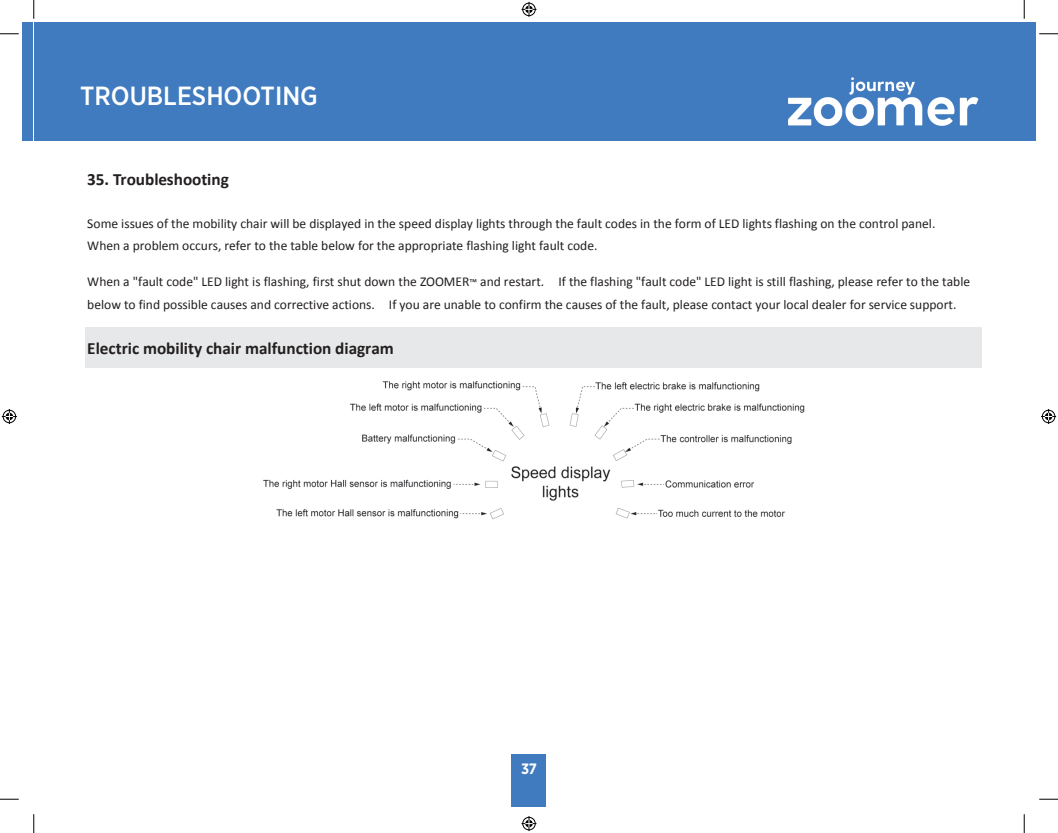
<style>
.page{position:relative;width:1058px;height:833px;background:#fff}
.page>*{position:absolute;margin:0;border:0;box-sizing:border-box;transform-origin:0 0}
.t1{font:500 26.25px "Gotham Narrow";color:#fff}
.t2{font:700 17.25px "Calibri";color:#231f20}
.t3{font:700 15px "Gotham Narrow";color:#fff}
.t4{font:13.5px/22.9px "Calibri";color:#231f20}
.s1{font-size:11px}
</style>
<div class="page">
<div style="left:511px;top:754px;width:35px;height:52px;background:#407bbf"></div>
<div style="left:34px;top:23px;width:1001px;height:118px;background:#407bbf"></div>
<div style="left:85px;top:328px;width:897px;height:39px;background:#e7e8e9"></div>
<img style="left:263px;top:381px;width:541px;height:138px">
<div style="left:23px;top:23px;width:10px;height:118px;background:#407bbf"></div>
<img style="left:788px;top:77px;width:191px;height:49px">
<svg style="left:0;top:33px;width:19px;height:2px"></svg>
<svg style="left:1039px;top:33px;width:19px;height:2px"></svg>
<svg style="left:0;top:798px;width:19px;height:2px"></svg>
<svg style="left:1039px;top:798px;width:19px;height:2px"></svg>
<svg style="left:33px;top:0;width:2px;height:19px"></svg>
<svg style="left:33px;top:814px;width:2px;height:19px"></svg>
<svg style="left:1023px;top:0;width:2px;height:19px"></svg>
<svg style="left:1023px;top:814px;width:2px;height:19px"></svg>
<svg style="left:521px;top:2px;width:15px;height:15px"></svg>
<svg style="left:521px;top:816px;width:15px;height:15px"></svg>
<svg style="left:2px;top:409px;width:15px;height:15px"></svg>
<svg style="left:1041px;top:409px;width:15px;height:15px"></svg>
<h1 class="t1" style="left:80px;top:79px;width:239px">TROUBLESHOOTING</h1>
<p class="t2" style="left:87px;top:168px;width:143px">35. Troubleshooting</p>
<p class="t4" style="left:87px;top:211px;width:849px">Some issues of the mobility chair will be displayed in the speed display lights through the fault codes in the form of LED lights flashing on the control panel.<br>When a problem occurs, refer to the table below for the appropriate flashing light fault code.</p>
<p class="t4" style="left:87px;top:269px;width:884px">When a "fault code" LED light is flashing, first shut down the ZOOMER<span class="s1">™</span> and restart. If the flashing "fault code" LED light is still flashing, please refer to the table below to find possible causes and corrective actions. If you are unable to confirm the causes of the fault, please contact your local dealer for service support.</p>
<p class="t2" style="left:87px;top:337px;width:308px">Electric mobility chair malfunction diagram</p>
<p class="t3" style="left:521px;top:759px;width:17px">37</p>
</div>
